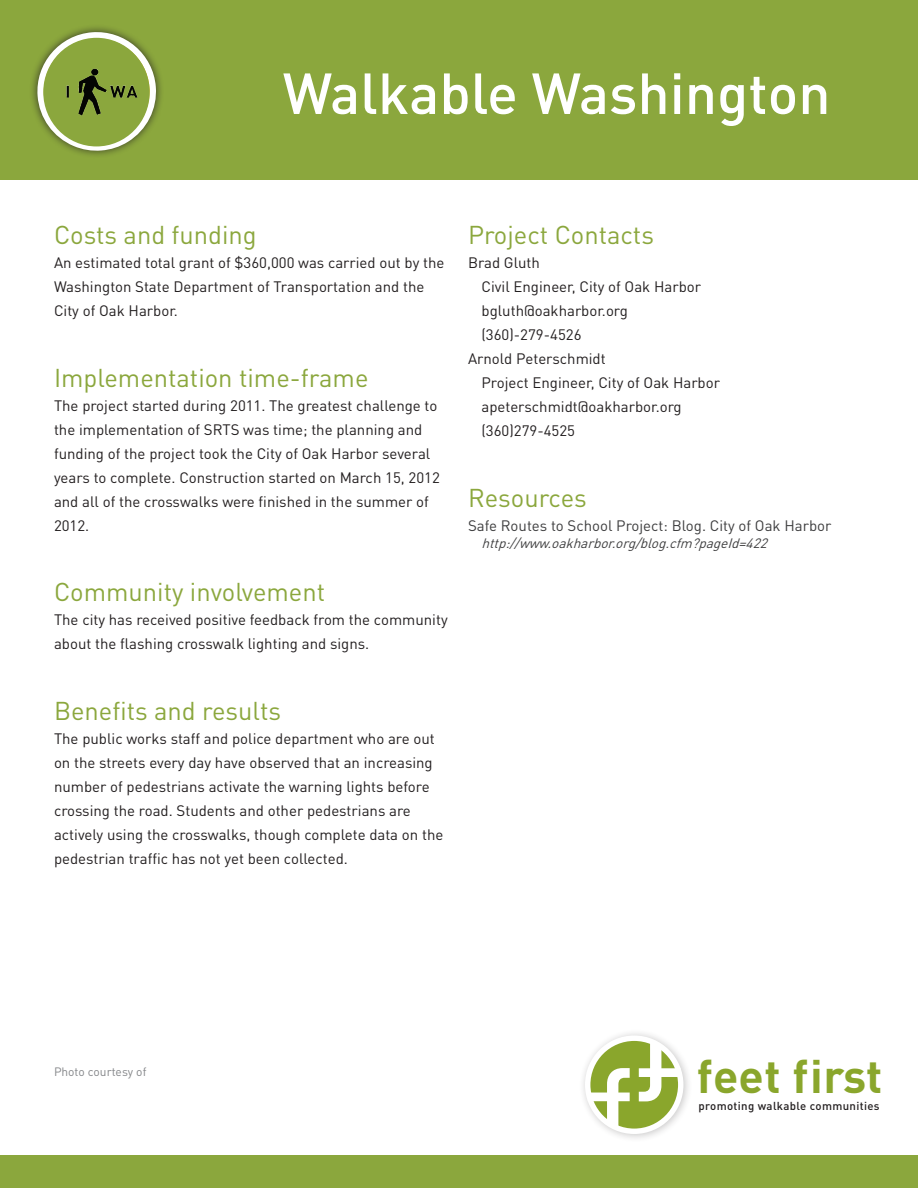
<style>
.page{position:relative;width:918px;height:1188px;background:#fff}
.page>*{position:absolute;margin:0;border:0;box-sizing:border-box;transform-origin:0 0}
.t1{font:500 57px "DIN Pro";color:#fff}
.t2{font:700 46.35px "DIN Pro";letter-spacing:.01em;color:#8aa62c}
.t3{font:25.5px "DIN Pro";color:#8ba73d}
.t4{font:15px/24px "DIN Pro";color:#231f20}
.t5{font:15px "DIN Pro";color:#3e3e3f}
.t6{font:italic 13.5px "DIN Pro";color:#3e3e3f}
.t7{font:12px "DIN Pro";color:#848689}
.t8{font:500 11.4px "DIN Pro";letter-spacing:.03em;color:#231f20}
</style>
<div class="page">
<div style="left:0;top:0;width:918px;height:179px;background:#8ba73d"></div>
<div style="left:0;top:1156px;width:918px;height:32px;background:#8ba73d"></div>
<div style="left:30px;top:24px;width:134px;height:135px;background:#231f20;opacity:.75"></div>
<svg style="left:37px;top:139px;width:119px;height:16px"></svg>
<div style="left:578px;top:1028px;width:114px;height:115px;background:#231f20;opacity:.25"></div>
<div style="left:588px;top:1038px;width:93px;height:93px;background:#8aa62c;border-radius:50%"></div>
<div style="left:585px;top:1036px;width:98px;height:98px;border:5px solid #fff;border-radius:50%"></div>
<svg style="left:639px;top:1039px;width:42px;height:62px"></svg>
<svg style="left:588px;top:1068px;width:42px;height:62px"></svg>
<div style="left:43px;top:38px;width:107px;height:108px;background:#8ba73d;border-radius:50%"></div>
<img style="left:31px;top:30px;width:128px;height:109px">
<h1 class="t1" style="left:283px;top:55px;width:549px">Walkable Washington</h1>
<h3 class="t3" style="left:54px;top:218px;width:204px">Costs and funding</h3>
<p class="t4" style="left:54px;top:250px;width:392px">An estimated total grant of $360,000 was carried out by the<br>Washington State Department of Transportation and the<br>City of Oak Harbor.</p>
<h3 class="t3" style="left:54px;top:360px;width:316px">Implementation time-frame</h3>
<p class="t4" style="left:54px;top:393px;width:387px">The project started during 2011. The greatest challenge to the implementation of SRTS was time; the planning and funding of the project took the City of Oak Harbor several years to complete. Construction started on March 15, 2012 and all of the crosswalks were finished in the summer of 2012.</p>
<h3 class="t3" style="left:54px;top:575px;width:273px">Community involvement</h3>
<p class="t4" style="left:54px;top:607px;width:395px">The city has received positive feedback from the community about the flashing crosswalk lighting and signs.</p>
<h3 class="t3" style="left:54px;top:693px;width:229px">Benefits and results</h3>
<p class="t4" style="left:54px;top:726px;width:391px">The public works staff and police department who are out on the streets every day have observed that an increasing number of pedestrians activate the warning lights before crossing the road. Students and other pedestrians are actively using the crosswalks, though complete data on the pedestrian traffic has not yet been collected.</p>
<h3 class="t3" style="left:468px;top:218px;width:188px">Project Contacts</h3>
<p class="t4" style="left:468px;top:250px;width:74px">Brad Gluth</p>
<p class="t4" style="left:482px;top:274px;width:221px">Civil Engineer, City of Oak Harbor</p>
<p class="t4" style="left:482px;top:298px;width:148px">bgluth@oakharbor.org</p>
<p class="t4" style="left:482px;top:322px;width:102px">(360)-279-4526</p>
<p class="t4" style="left:468px;top:346px;width:139px">Arnold Peterschmidt</p>
<p class="t4" style="left:482px;top:370px;width:240px">Project Engineer, City of Oak Harbor</p>
<p class="t4" style="left:482px;top:394px;width:202px">apeterschmidt@oakharbor.org</p>
<p class="t4" style="left:482px;top:418px;width:95px">(360)279-4525</p>
<h3 class="t3" style="left:468px;top:480px;width:120px">Resources</h3>
<p class="t5" style="left:468px;top:516px;width:365px">Safe Routes to School Project: Blog. City of Oak Harbor</p>
<p class="t6" style="left:482px;top:534px;width:292px">http://www.oakharbor.org/blog.cfm?pageId=422</p>
<p class="t7" style="left:54px;top:1063px;width:94px">Photo courtesy of</p>
<h2 class="t2" style="left:697px;top:1045px;width:187px">feet first</h2>
<p class="t8" style="left:699px;top:1098px;width:182px">promoting walkable communities</p>
</div>
